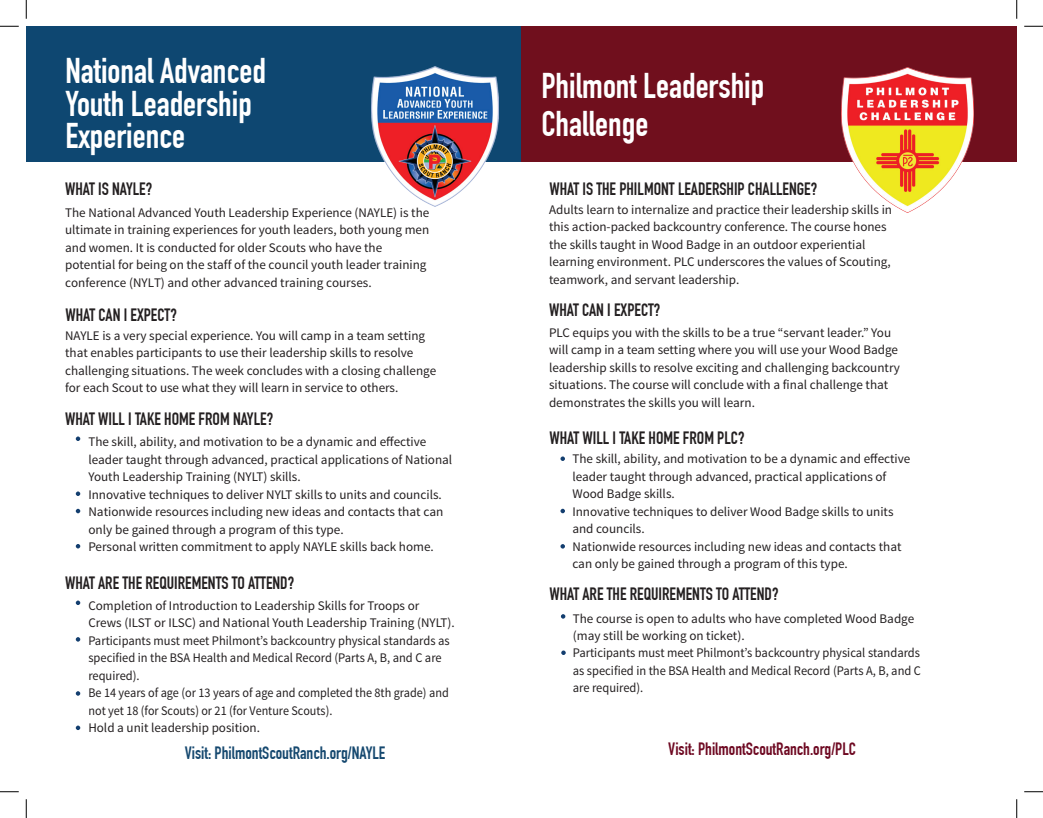
<style>
.page{position:relative;width:1043px;height:818px;background:#fff}
.page>*{position:absolute;margin:0;border:0;box-sizing:border-box;transform-origin:0 0}
.t1{font:700 35px/32.5px "DIN Condensed";color:#fff}
.t2{font:700 17.5px "DIN Condensed";color:#231f20}
.t3{font:700 17.5px "DIN Condensed";color:#15486f}
.t4{font:700 17.5px "DIN Condensed";color:#6e0922}
.t5{font:13.12px/17.5px "Source Sans Pro";color:#231f20}
</style>
<div class="page">
<div style="left:26px;top:26px;width:495px;height:135px;background:#0e4771"></div>
<img style="left:371px;top:66px;width:127px;height:141px">
<div style="left:521px;top:26px;width:495px;height:135px;background:#700f1d"></div>
<img style="left:841px;top:67px;width:132px;height:146px">
<svg style="left:76px;top:436px;width:4px;height:5px"></svg>
<svg style="left:76px;top:491px;width:4px;height:5px"></svg>
<svg style="left:560px;top:456px;width:5px;height:5px"></svg>
<svg style="left:76px;top:508px;width:4px;height:5px"></svg>
<svg style="left:76px;top:544px;width:4px;height:4px"></svg>
<svg style="left:76px;top:600px;width:4px;height:5px"></svg>
<svg style="left:76px;top:637px;width:4px;height:4px"></svg>
<svg style="left:76px;top:691px;width:4px;height:4px"></svg>
<svg style="left:76px;top:725px;width:4px;height:5px"></svg>
<svg style="left:560px;top:508px;width:5px;height:5px"></svg>
<svg style="left:560px;top:544px;width:5px;height:4px"></svg>
<svg style="left:561px;top:614px;width:4px;height:4px"></svg>
<svg style="left:561px;top:650px;width:4px;height:5px"></svg>
<svg style="left:0;top:25px;width:19px;height:2px"></svg>
<svg style="left:1024px;top:25px;width:18px;height:2px"></svg>
<svg style="left:0;top:791px;width:19px;height:1px"></svg>
<svg style="left:1024px;top:791px;width:18px;height:1px"></svg>
<svg style="left:25px;top:0;width:2px;height:19px"></svg>
<svg style="left:25px;top:799px;width:2px;height:19px"></svg>
<svg style="left:1016px;top:0;width:1px;height:19px"></svg>
<svg style="left:1016px;top:799px;width:1px;height:19px"></svg>
<h1 class="t1" style="left:65px;top:55px;width:202px">National Advanced<br>Youth Leadership<br>Experience</h1>
<h2 class="t2" style="left:65px;top:179px;width:89px">WHAT IS NAYLE?</h2>
<p class="t5" style="left:65px;top:204px;width:366px">The National Advanced Youth Leadership Experience (NAYLE) is the ultimate in training experiences for youth leaders, both young men and women. It is conducted for older Scouts who have the potential for being on the staff of the council youth leader training conference (NYLT) and other advanced training courses.</p>
<h2 class="t2" style="left:65px;top:305px;width:113px">WHAT CAN I EXPECT?</h2>
<p class="t5" style="left:65px;top:327px;width:372px">NAYLE is a very special experience. You will camp in a team setting that enables participants to use their leadership skills to resolve challenging situations. The week concludes with a closing challenge for each Scout to use what they will learn in service to others.</p>
<h2 class="t2" style="left:65px;top:409px;width:209px">WHAT WILL I TAKE HOME FROM NAYLE?</h2>
<p class="t5" style="left:88px;top:433px;width:365px">The skill, ability, and motivation to be a dynamic and effective leader taught through advanced, practical applications of National Youth Leadership Training (NYLT) skills.<br>Innovative techniques to deliver NYLT skills to units and councils.<br>Nationwide resources including new ideas and contacts that can only be gained through a program of this type.<br>Personal written commitment to apply NAYLE skills back home.</p>
<h2 class="t2" style="left:65px;top:572px;width:230px">WHAT ARE THE REQUIREMENTS TO ATTEND?</h2>
<p class="t5" style="left:88px;top:596px;width:368px">Completion of Introduction to Leadership Skills for Troops or Crews (ILST or ILSC) and National Youth Leadership Training (NYLT).<br>Participants must meet Philmont’s backcountry physical standards as specified in the BSA Health and Medical Record (Parts A, B, and C are required).<br>Be 14 years of age (or 13 years of age and completed the 8th grade) and not yet 18 (for Scouts) or 21 (for Venture Scouts).<br>Hold a unit leadership position.</p>
<h1 class="t1" style="left:541px;top:66px;width:224px;line-height:38.8px">Philmont Leadership<br>Challenge</h1>
<h2 class="t2" style="left:549px;top:179px;width:269px">WHAT IS THE PHILMONT LEADERSHIP CHALLENGE?</h2>
<p class="t5" style="left:549px;top:201px;width:344px">Adults learn to internalize and practice their leadership skills in this action-packed backcountry conference. The course hones the skills taught in Wood Badge in an outdoor experiential learning environment. PLC underscores the values of Scouting, teamwork, and servant leadership.</p>
<h2 class="t2" style="left:549px;top:299px;width:113px">WHAT CAN I EXPECT?</h2>
<p class="t5" style="left:549px;top:324px;width:352px">PLC equips you with the skills to be a true “servant leader.” You will camp in a team setting where you will use your Wood Badge leadership skills to resolve exciting and challenging backcountry situations. The course will conclude with a final challenge that demonstrates the skills you will learn.</p>
<h2 class="t2" style="left:549px;top:427px;width:197px">WHAT WILL I TAKE HOME FROM PLC?</h2>
<p class="t5" style="left:572px;top:450px;width:339px">The skill, ability, and motivation to be a dynamic and effective leader taught through advanced, practical applications of Wood Badge skills.<br>Innovative techniques to deliver Wood Badge skills to units and councils.<br>Nationwide resources including new ideas and contacts that can only be gained through a program of this type.</p>
<h2 class="t2" style="left:549px;top:583px;width:230px">WHAT ARE THE REQUIREMENTS TO ATTEND?</h2>
<p class="t5" style="left:573px;top:610px;width:350px">The course is open to adults who have completed Wood Badge (may still be working on ticket).<br>Participants must meet Philmont’s backcountry physical standards as specified in the BSA Health and Medical Record (Parts A, B, and C are required).</p>
<h2 class="t3" style="left:185px;top:742px;width:202px">Visit: PhilmontScoutRanch.org/NAYLE</h2>
<h2 class="t4" style="left:668px;top:739px;width:189px">Visit: PhilmontScoutRanch.org/PLC</h2>
</div>
